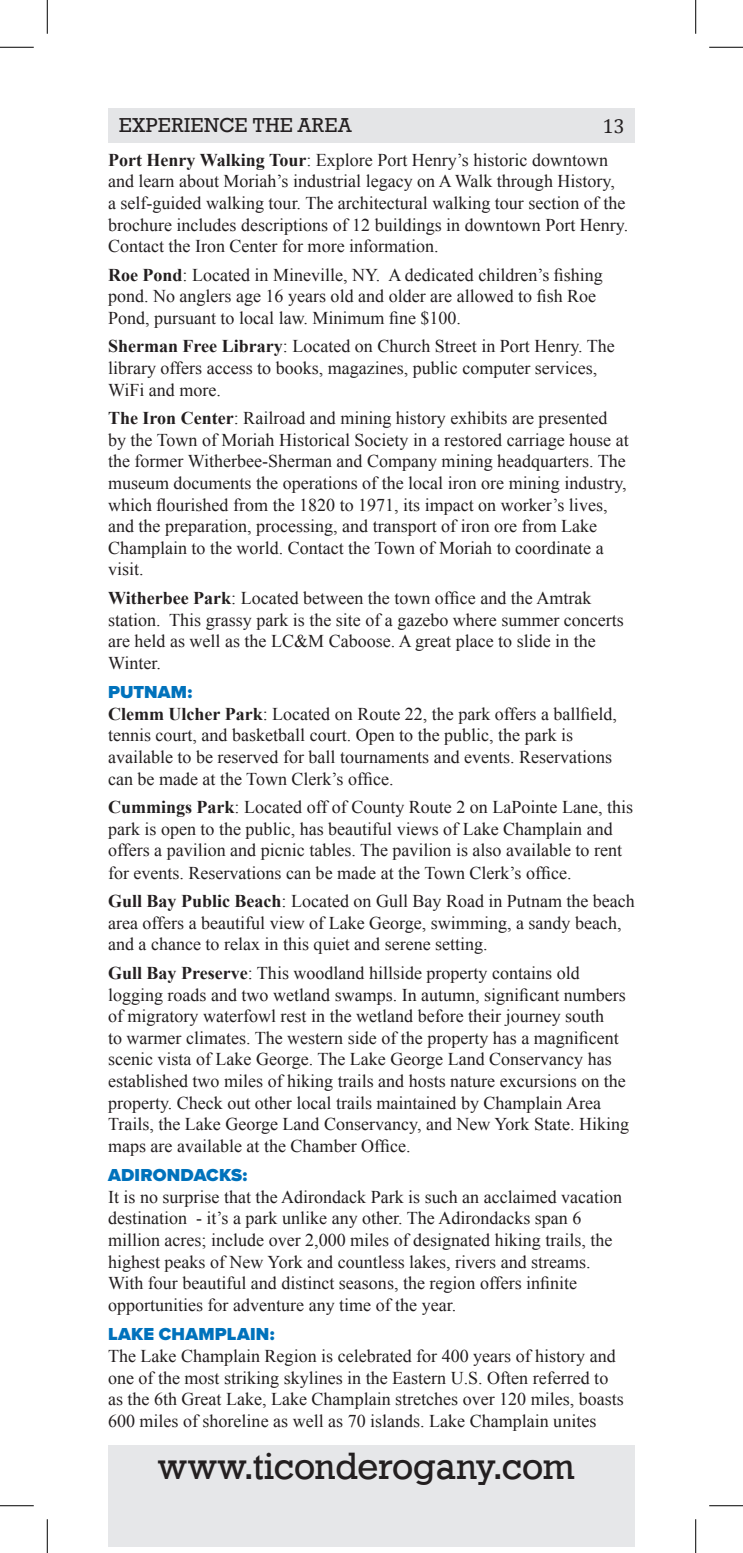
<style>
.page{position:relative;width:743px;height:1553px;background:#fff}
.page>*{position:absolute;margin:0;border:0;box-sizing:border-box;transform-origin:0 0}
.t1{font:38.25px "Geo 986";color:#231f20}
.t2{font:20.25px "Geo 986";letter-spacing:.025em;color:#231f20}
.t3{font:20.25px "Cambria";color:#231f20}
.t4{font:18px/21.6px "Times New Roman";color:#231f20}
.t5{font:900 18px "Proxima Nova";letter-spacing:.015em;color:#0072bc}
.s1{font-weight:700}
</style>
<div class="page">
<div style="left:108px;top:108px;width:526px;height:34px;background:#e4e5e7"></div>
<div style="left:108px;top:1444px;width:526px;height:102px;background:#e6e7e9"></div>
<hr style="left:0;top:47px;width:34px;height:1px;background:#000">
<hr style="left:709px;top:47px;width:33px;height:1px;background:#000">
<hr style="left:0;top:1505px;width:34px;height:1px;background:#000">
<hr style="left:709px;top:1505px;width:33px;height:1px;background:#000">
<hr style="left:47px;top:0;width:1px;height:34px;background:#000">
<hr style="left:47px;top:1519px;width:1px;height:33px;background:#000">
<hr style="left:695px;top:0;width:1px;height:34px;background:#000">
<hr style="left:695px;top:1519px;width:1px;height:33px;background:#000">
<p class="t2" style="left:119px;top:109px;width:233px">EXPERIENCE THE AREA</p>
<p class="t3" style="left:602px;top:114px;width:24px">13</p>
<p class="t4" style="left:108px;top:149px;width:521px"><span class="s1">Port Henry Walking Tour</span>: Explore Port Henry’s historic downtown and learn about Moriah’s industrial legacy on A Walk through History,<br>a self-guided walking tour. The architectural walking tour section of the brochure includes descriptions of 12 buildings in downtown Port Henry.<br>Contact the Iron Center for more information.</p>
<p class="t4" style="left:108px;top:264px;width:496px"><span class="s1">Roe Pond</span>: Located in Mineville, NY. A dedicated children’s fishing pond. No anglers age 16 years old and older are allowed to fish Roe<br>Pond, pursuant to local law. Minimum fine $100.</p>
<p class="t4" style="left:108px;top:335px;width:508px"><span class="s1">Sherman Free Library</span>: Located on Church Street in Port Henry. The library offers access to books, magazines, public computer services,<br>WiFi and more.</p>
<p class="t4" style="left:108px;top:407px;width:522px"><span class="s1">The Iron Center</span>: Railroad and mining history exhibits are presented by the Town of Moriah Historical Society in a restored carriage house at the former Witherbee-Sherman and Company mining headquarters. The museum documents the operations of the local iron ore mining industry, which flourished from the 1820 to 1971, its impact on worker’s lives, and the preparation, processing, and transport of iron ore from Lake Champlain to the world. Contact the Town of Moriah to coordinate a visit.</p>
<p class="t4" style="left:108px;top:587px;width:517px"><span class="s1">Witherbee Park</span>: Located between the town office and the Amtrak station. This grassy park is the site of a gazebo where summer concerts are held as well as the LC&amp;M Caboose. A great place to slide in the Winter.</p>
<p class="t5" style="left:108px;top:678px;width:86px">PUTNAM:</p>
<p class="t4" style="left:108px;top:702px;width:510px"><span class="s1">Clemm Ulcher Park</span>: Located on Route 22, the park offers a ballfield, tennis court, and basketball court. Open to the public, the park is available to be reserved for ball tournaments and events. Reservations can be made at the Town Clerk’s office.</p>
<p class="t4" style="left:108px;top:796px;width:526px"><span class="s1">Cummings Park</span>: Located off of County Route 2 on LaPointe Lane, this park is open to the public, has beautiful views of Lake Champlain and offers a pavilion and picnic tables. The pavilion is also available to rent for events. Reservations can be made at the Town Clerk’s office.</p>
<p class="t4" style="left:108px;top:890px;width:528px"><span class="s1">Gull Bay Public Beach</span>: Located on Gull Bay Road in Putnam the beach area offers a beautiful view of Lake George, swimming, a sandy beach, and a chance to relax in this quiet and serene setting.</p>
<p class="t4" style="left:108px;top:962px;width:522px"><span class="s1">Gull Bay Preserve</span>: This woodland hillside property contains old logging roads and two wetland swamps. In autumn, significant numbers of migratory waterfowl rest in the wetland before their journey south<br>to warmer climates. The western side of the property has a magnificent scenic vista of Lake George. The Lake George Land Conservancy has established two miles of hiking trails and hosts nature excursions on the property. Check out other local trails maintained by Champlain Area Trails, the Lake George Land Conservancy, and New York State. Hiking maps are available at the Chamber Office.</p>
<p class="t5" style="left:108px;top:1161px;width:141px">ADIRONDACKS:</p>
<p class="t4" style="left:108px;top:1185px;width:515px">It is no surprise that the Adirondack Park is such an acclaimed vacation destination - it’s a park unlike any other. The Adirondacks span 6 million acres; include over 2,000 miles of designated hiking trails, the highest peaks of New York and countless lakes, rivers and streams.<br>With four beautiful and distinct seasons, the region offers infinite opportunities for adventure any time of the year.</p>
<p class="t5" style="left:108px;top:1320px;width:168px">LAKE CHAMPLAIN:</p>
<p class="t4" style="left:108px;top:1344px;width:517px">The Lake Champlain Region is celebrated for 400 years of history and one of the most striking skylines in the Eastern U.S. Often referred to as the 6th Great Lake, Lake Champlain stretches over 120 miles, boasts 600 miles of shoreline as well as 70 islands. Lake Champlain unites</p>
<h1 class="t1" style="left:158px;top:1435px;width:418px">www.ticonderogany.com</h1>
</div>
